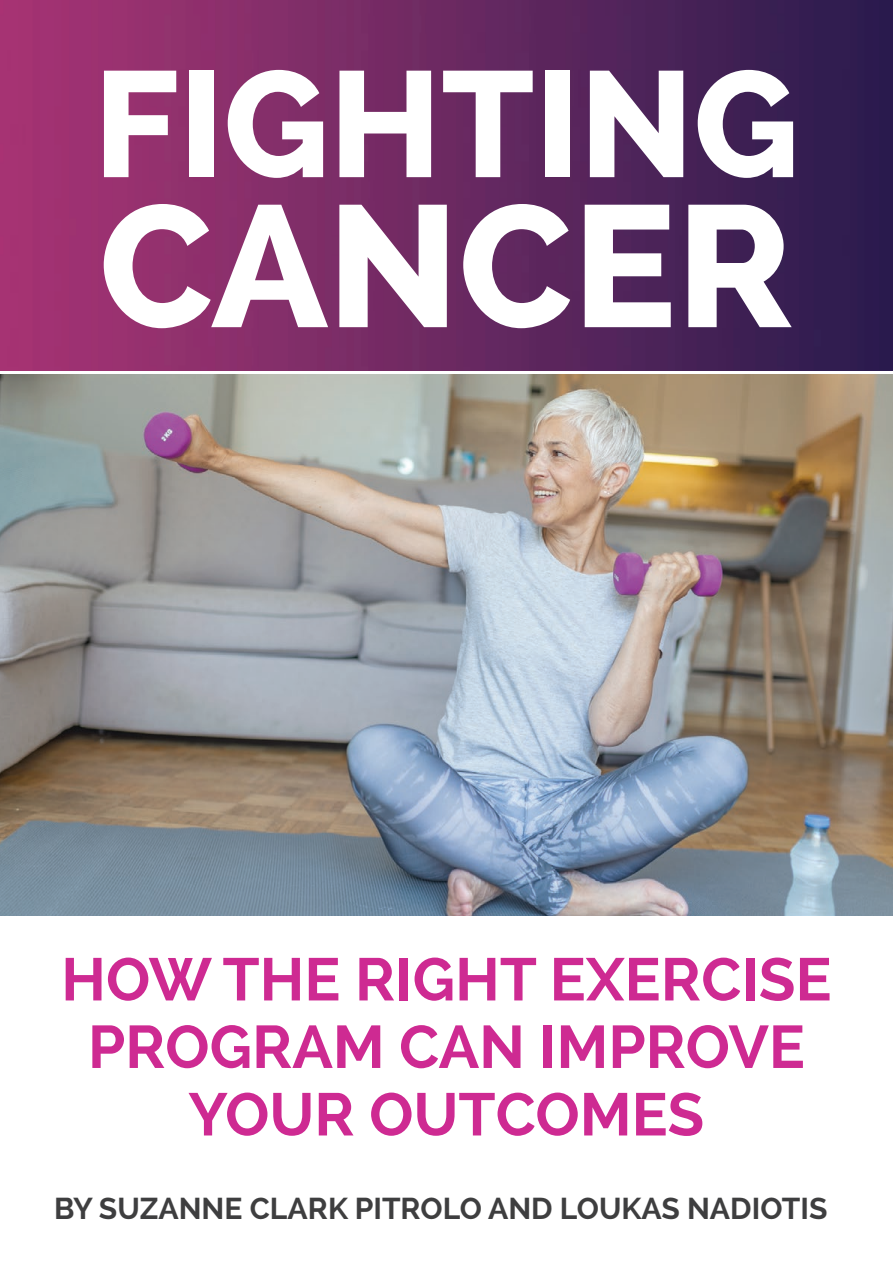
<style>
.page{position:relative;width:893px;height:1263px;background:#fff}
.page>*{position:absolute;margin:0;border:0;box-sizing:border-box;transform-origin:0 0}
.t1{font:800 172.5px "Raleway";color:#fff}
.t2{font:800 150px "Raleway";color:#fff}
.t3{font:700 60px/67.5px "Raleway";color:#ce2a92;text-align:center}
.t4{font:700 30px "Raleway";color:#3e3e3f}
</style>
<div class="page">
<img style="left:0;top:0;width:893px;height:371px">
<img style="left:0;top:374px;width:893px;height:541px">
<h2 class="t2" style="left:94px;top:39px;width:707px">FIGHTING</h2>
<h1 class="t1" style="left:99px;top:168px;width:696px">CANCER</h1>
<p class="t3" style="left:61px;top:946px;width:772px">HOW THE RIGHT EXERCISE<br>PROGRAM CAN IMPROVE<br>YOUR OUTCOMES</p>
<p class="t4" style="left:54px;top:1191px;width:775px">BY SUZANNE CLARK PITROLO AND LOUKAS NADIOTIS</p>
</div>
